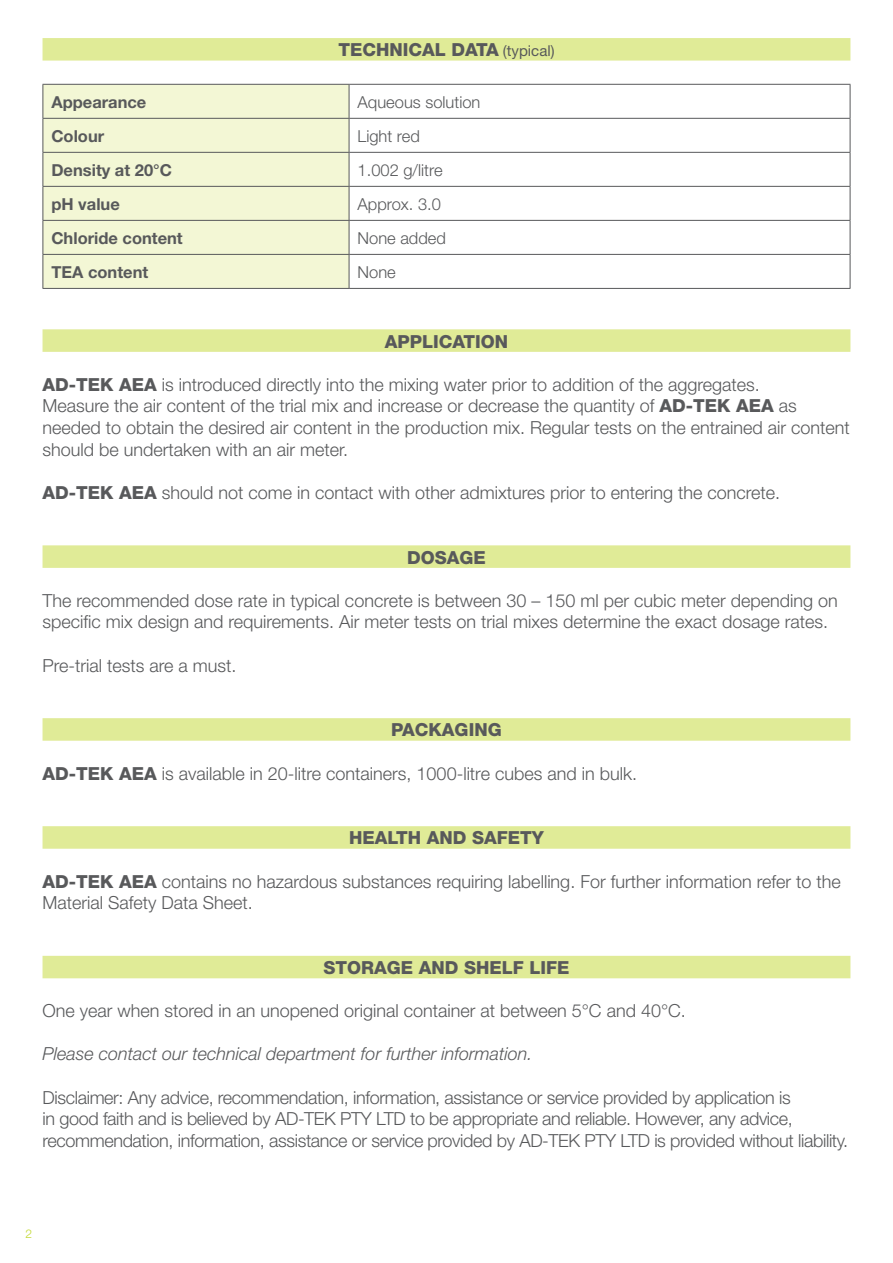
<style>
.page{position:relative;width:893px;height:1263px;background:#fff}
.page>*{position:absolute;margin:0;border:0;box-sizing:border-box;transform-origin:0 0}
.t1{font:300 18px/21.6px "Helvetica Neue";color:#58595b}
.t2{font:300 18px/21.6px "Helvetica Neue";letter-spacing:-.02em;color:#58595b}
.t3{font:800 18px "Helvetica Neue";color:#58595b}
.t4{font:italic 300 18px "Helvetica Neue";color:#58595b}
.t5{font:700 16.5px "Helvetica Neue";color:#58595b}
.t6{font:300 16.5px "Helvetica Neue";color:#58595b}
.t7{font:300 12px "Helvetica Neue";color:#c1d82f}
.s1{font-weight:400;font-size:15px}
.s2{font-weight:800}
</style>
<div class="page">
<div style="left:43px;top:38px;width:807px;height:23px;background:#e0eb97"></div>
<div style="left:43px;top:329px;width:807px;height:23px;background:#e0eb97"></div>
<div style="left:43px;top:545px;width:807px;height:23px;background:#e0eb97"></div>
<div style="left:43px;top:718px;width:807px;height:23px;background:#e0eb97"></div>
<div style="left:43px;top:826px;width:807px;height:23px;background:#e0eb97"></div>
<div style="left:43px;top:956px;width:807px;height:22px;background:#e0eb97"></div>
<div style="left:44px;top:85px;width:305px;height:203px;background:#f3f7d5"></div>
<hr style="left:43px;top:84px;width:306px;height:1px;background:#58595b">
<hr style="left:43px;top:85px;width:1px;height:33px;background:#58595b">
<hr style="left:349px;top:84px;width:501px;height:1px;background:#58595b">
<hr style="left:349px;top:85px;width:1px;height:33px;background:#58595b">
<hr style="left:850px;top:85px;width:1px;height:33px;background:#58595b">
<hr style="left:43px;top:118px;width:306px;height:1px;background:#58595b">
<hr style="left:43px;top:119px;width:1px;height:33px;background:#58595b">
<hr style="left:349px;top:118px;width:501px;height:1px;background:#58595b">
<hr style="left:349px;top:119px;width:1px;height:33px;background:#58595b">
<hr style="left:850px;top:119px;width:1px;height:33px;background:#58595b">
<hr style="left:43px;top:152px;width:306px;height:1px;background:#58595b">
<hr style="left:43px;top:153px;width:1px;height:33px;background:#58595b">
<hr style="left:349px;top:152px;width:501px;height:1px;background:#58595b">
<hr style="left:349px;top:153px;width:1px;height:33px;background:#58595b">
<hr style="left:850px;top:153px;width:1px;height:33px;background:#58595b">
<hr style="left:43px;top:186px;width:306px;height:1px;background:#58595b">
<hr style="left:43px;top:187px;width:1px;height:33px;background:#58595b">
<hr style="left:349px;top:186px;width:501px;height:1px;background:#58595b">
<hr style="left:349px;top:187px;width:1px;height:33px;background:#58595b">
<hr style="left:850px;top:187px;width:1px;height:33px;background:#58595b">
<hr style="left:43px;top:220px;width:306px;height:1px;background:#58595b">
<hr style="left:43px;top:221px;width:1px;height:33px;background:#58595b">
<hr style="left:349px;top:220px;width:501px;height:1px;background:#58595b">
<hr style="left:349px;top:221px;width:1px;height:33px;background:#58595b">
<hr style="left:850px;top:221px;width:1px;height:33px;background:#58595b">
<hr style="left:43px;top:254px;width:306px;height:1px;background:#58595b">
<hr style="left:43px;top:255px;width:1px;height:33px;background:#58595b">
<hr style="left:349px;top:254px;width:501px;height:1px;background:#58595b">
<hr style="left:349px;top:255px;width:1px;height:33px;background:#58595b">
<hr style="left:850px;top:255px;width:1px;height:33px;background:#58595b">
<hr style="left:43px;top:288px;width:306px;height:1px;background:#58595b">
<hr style="left:349px;top:288px;width:501px;height:1px;background:#58595b">
<p class="t3" style="left:338px;top:39px;width:218px">TECHNICAL DATA <span class="s1">(typical)</span></p>
<p class="t5" style="left:51px;top:92px;width:97px">Appearance</p>
<p class="t6" style="left:358px;top:92px;width:124px">Aqueous solution</p>
<p class="t5" style="left:51px;top:126px;width:54px">Colour</p>
<p class="t6" style="left:358px;top:126px;width:64px">Light red</p>
<p class="t5" style="left:51px;top:160px;width:122px">Density at 20°C</p>
<p class="t6" style="left:358px;top:160px;width:86px">1.002 g/litre</p>
<p class="t5" style="left:51px;top:194px;width:70px">pH value</p>
<p class="t6" style="left:358px;top:194px;width:85px">Approx. 3.0</p>
<p class="t5" style="left:51px;top:228px;width:133px">Chloride content</p>
<p class="t6" style="left:358px;top:228px;width:90px">None added</p>
<p class="t5" style="left:51px;top:262px;width:98px">TEA content</p>
<p class="t6" style="left:358px;top:262px;width:40px">None</p>
<p class="t3" style="left:385px;top:330px;width:125px">APPLICATION</p>
<p class="t1" style="left:43px;top:373px;width:809px"><span class="s2">AD-TEK AEA</span> is introduced directly into the mixing water prior to addition of the aggregates.<br>Measure the air content of the trial mix and increase or decrease the quantity of <span class="s2">AD-TEK AEA</span> as needed to obtain the desired air content in the production mix. Regular tests on the entrained air content should be undertaken with an air meter.</p>
<p class="t1" style="left:43px;top:481px;width:739px"><span class="s2">AD-TEK AEA</span> should not come in contact with other admixtures prior to entering the concrete.</p>
<p class="t3" style="left:407px;top:546px;width:80px">DOSAGE</p>
<p class="t1" style="left:43px;top:589px;width:797px">The recommended dose rate in typical concrete is between 30 – 150 ml per cubic meter depending on specific mix design and requirements. Air meter tests on trial mixes determine the exact dosage rates.</p>
<p class="t1" style="left:43px;top:654px;width:196px">Pre-trial tests are a must.</p>
<p class="t3" style="left:391px;top:719px;width:112px">PACKAGING</p>
<p class="t1" style="left:43px;top:762px;width:596px"><span class="s2">AD-TEK AEA</span> is available in 20-litre containers, 1000-litre cubes and in bulk.</p>
<p class="t3" style="left:349px;top:827px;width:92px">HEALTH AND</p>
<p class="t3" style="left:472px;top:827px;width:73px">SAFETY</p>
<p class="t1" style="left:43px;top:870px;width:800px"><span class="s2">AD-TEK AEA</span> contains no hazardous substances requiring labelling. For further information refer to the<br>Material Safety Data Sheet.</p>
<p class="t3" style="left:323px;top:957px;width:110px">STORAGE AND</p>
<p class="t3" style="left:464px;top:957px;width:107px">SHELF LIFE</p>
<p class="t1" style="left:43px;top:1000px;width:645px">One year when stored in an unopened original container at between 5°C and 40°C.</p>
<p class="t4" style="left:43px;top:1043px;width:491px">Please contact our technical department for further information.</p>
<p class="t2" style="left:43px;top:1086px;width:807px">Disclaimer: Any advice, recommendation, information, assistance or service provided by application is<br>in good faith and is believed by AD-TEK PTY LTD to be appropriate and reliable. However, any advice, recommendation, information, assistance or service provided by AD-TEK PTY LTD is provided without liability.</p>
<p class="t7" style="left:26px;top:1227px;width:8px">2</p>
</div>
